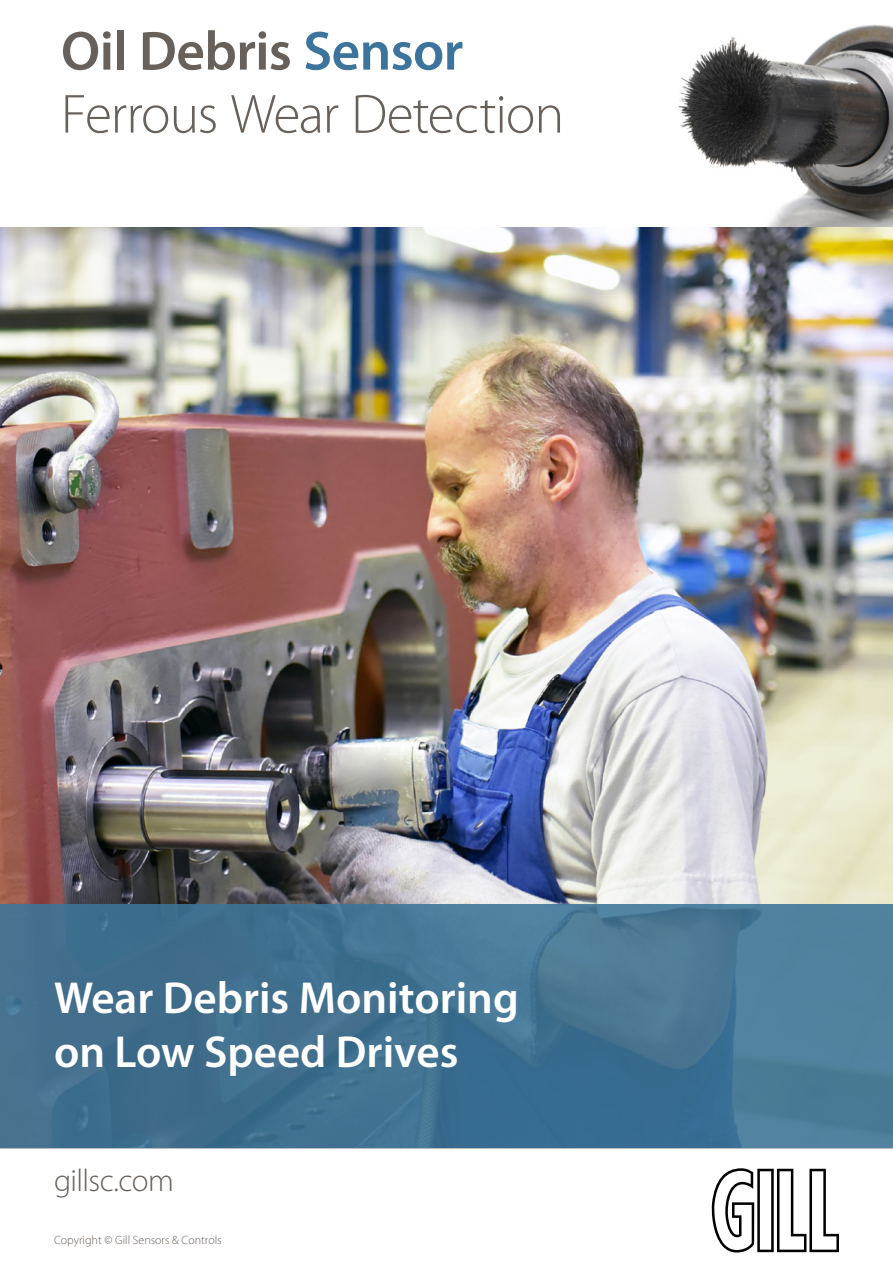
<style>
.page{position:relative;width:893px;height:1263px;background:#fff}
.page>*{position:absolute;margin:0;border:0;box-sizing:border-box;transform-origin:0 0}
.t1{font:300 55.5px/63px "Myriad Pro";letter-spacing:-.02em;color:#68605a}
.t2{font:600 45px/54px "Myriad Pro";color:#fff}
.t3{font:300 31.5px "Myriad Pro";letter-spacing:-.02em;color:#68605a}
.t4{font:300 12px "Myriad Pro";color:#68605a}
.s1{font-weight:600}
.s2{font-weight:600;color:#3c749b}
</style>
<div class="page">
<hr style="left:0;top:1148px;width:893px;height:1px;background:#808080">
<svg style="left:712px;top:1168px;width:127px;height:84px"></svg>
<img style="left:634px;top:24px;width:259px;height:204px">
<img style="left:0;top:228px;width:893px;height:676px">
<svg style="left:0;top:904px;width:893px;height:244px;background:#437392"></svg>
<p class="t1" style="left:61px;top:19px;width:505px"><span class="s1">Oil Debris</span> <span class="s2">Sensor<br></span>Ferrous Wear Detection</p>
<p class="t2" style="left:54px;top:970px;width:466px">Wear Debris Monitoring on Low Speed Drives</p>
<p class="t3" style="left:54px;top:1162px;width:121px">gillsc.com</p>
<p class="t4" style="left:54px;top:1233px;width:169px">Copyright © Gill Sensors &amp; Controls</p>
</div>
